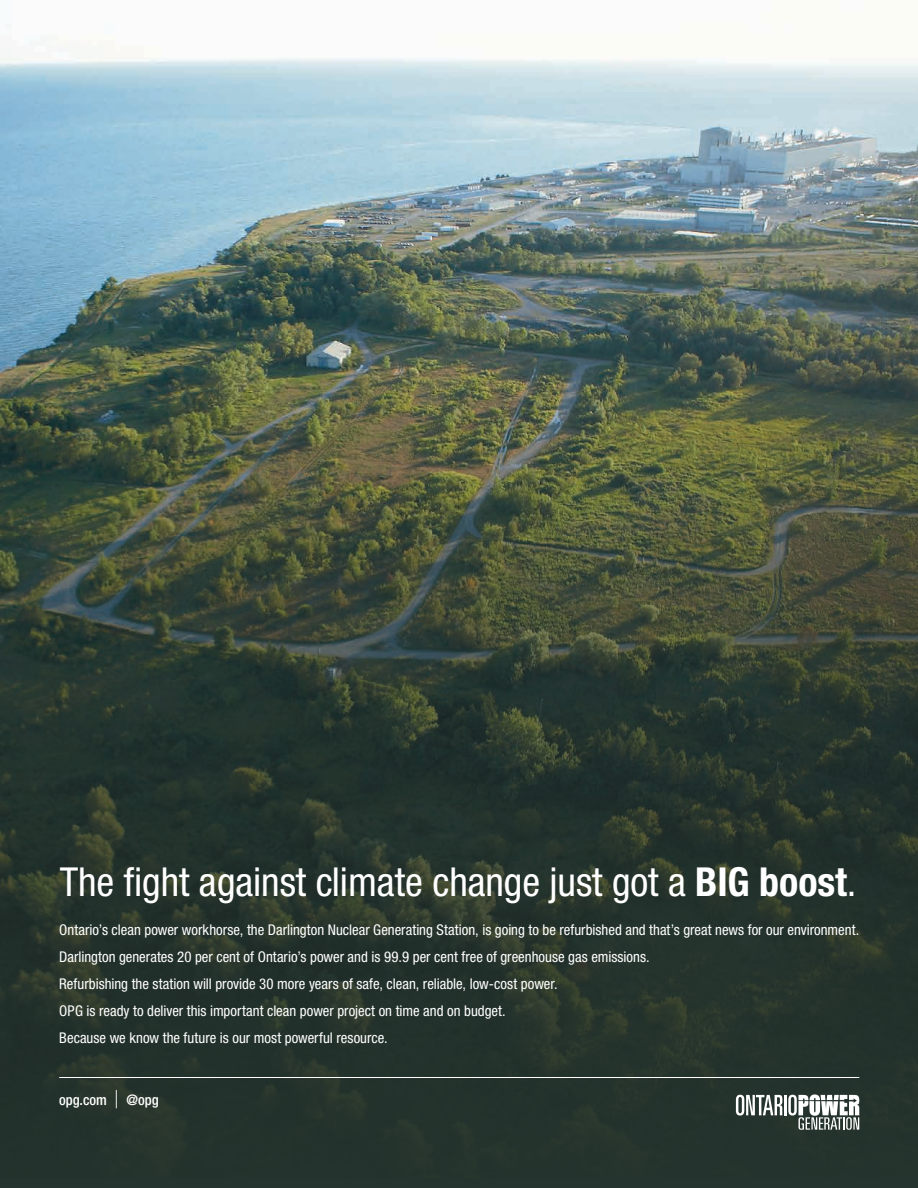
<style>
.page{position:relative;width:918px;height:1188px;background:#fff}
.page>*{position:absolute;margin:0;border:0;box-sizing:border-box;transform-origin:0 0}
.t1{font:condensed 40.05px "Helvetica Neue LT Std";color:#fff}
.t2{font:condensed 14.85px/27px "Helvetica Neue LT Std";color:#fff}
.t3{font:500 condensed 14.55px "Helvetica Neue LT Std";color:#fff}
.s1{font-weight:700}
.s2{font-weight:100;font-size:24.9px}
</style>
<div class="page">
<img style="left:0;top:35px;width:918px;height:1142px">
<hr style="left:59px;top:1077px;width:800px;height:1px;background:#fff">
<svg style="left:736px;top:1095px;width:46px;height:21px"></svg>
<hr style="left:784px;top:1095px;width:3px;height:20px;background:#fff">
<svg style="left:788px;top:1094px;width:94px;height:58px"></svg>
<h1 class="t1" style="left:60px;top:859px;width:798px">The fight against climate change just got a <span class="s1">BIG boost</span>.</h1>
<p class="t2" style="left:59px;top:917px;width:802px">Ontario’s clean power workhorse, the Darlington Nuclear Generating Station, is going to be refurbished and that’s great news for our environment.<br>Darlington generates 20 per cent of Ontario’s power and is 99.9 per cent free of greenhouse gas emissions.<br>Refurbishing the station will provide 30 more years of safe, clean, reliable, low-cost power.<br>OPG is ready to deliver this important clean power project on time and on budget.<br>Because we know the future is our most powerful resource.</p>
<p class="t3" style="left:59px;top:1091px;width:101px">opg.com <span class="s2">|</span> @opg</p>
</div>
